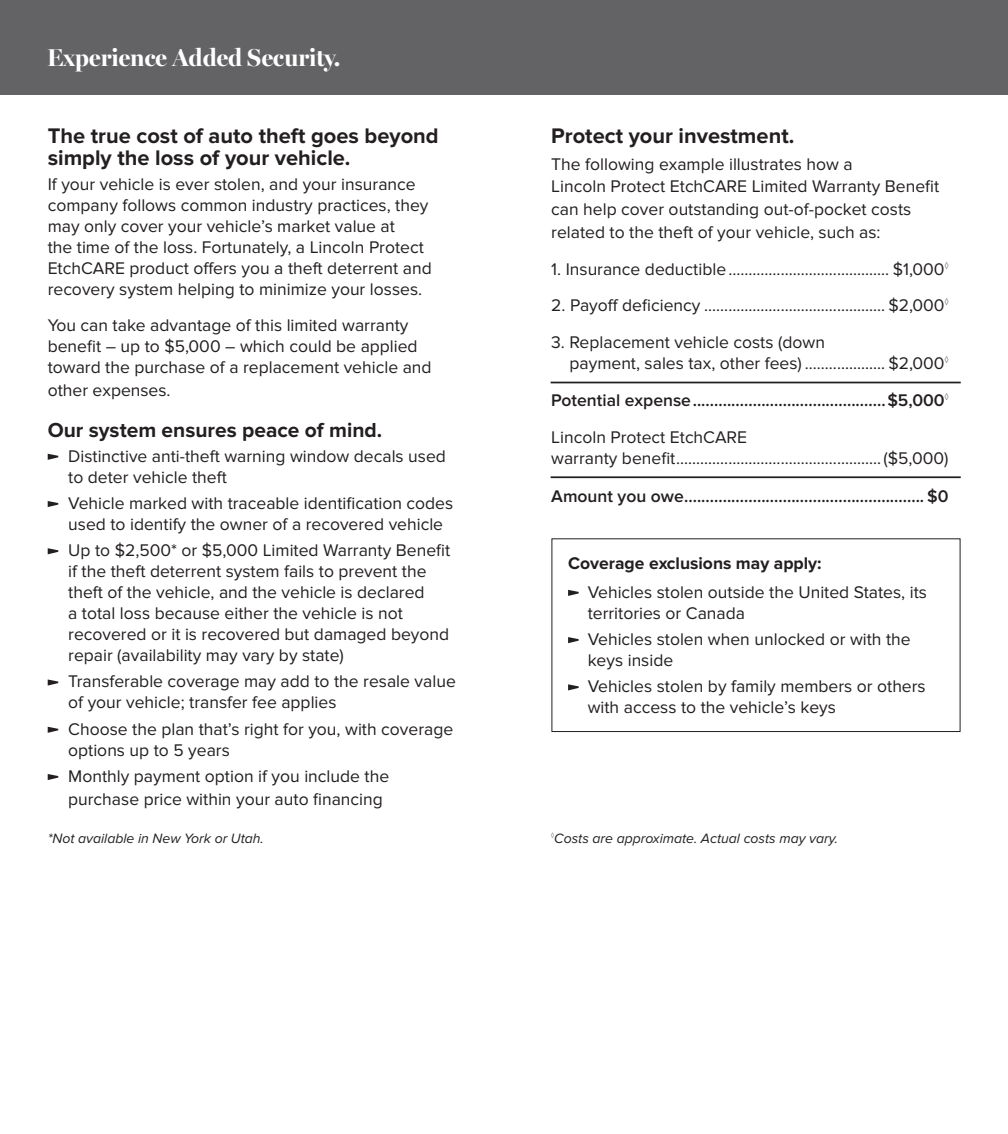
<style>
.page{position:relative;width:1008px;height:1134px;background:#fff}
.page>*{position:absolute;margin:0;border:0;box-sizing:border-box;transform-origin:0 0}
._15LINC-BRO-title{font:700 24.5px "Miller Banner";color:#fff}
._13LINC-Subhead{font:700 21.88px/21.9px "Proxima Nova";color:#231f20}
._13LINC-Subhead-2{font:700 21px "Proxima Nova";color:#231f20}
._13LINC-Body1-bullet{font:17.5px/21px "Proxima Nova";color:#231f20}
._13LINC-Body1{font:17.5px/21px "Proxima Nova";color:#231f20}
._13LINC-Body1-2{font:600 17.5px "Proxima Nova";color:#231f20}
._13LINC-Body1-3{font:700 17.5px "Proxima Nova";color:#231f20}
._13LINC-Body1-4{font:italic 14px "Proxima Nova";color:#231f20}
._13LINC-Body3{font:italic 14px "Proxima Nova";color:#231f20}
</style>
<div class="page">
<div style="left:0;top:0;width:1008px;height:94px;background:#636366"></div>
<svg style="left:48px;top:454px;width:10px;height:6px"></svg>
<svg style="left:48px;top:501px;width:10px;height:6px"></svg>
<svg style="left:48px;top:548px;width:10px;height:6px"></svg>
<svg style="left:48px;top:679px;width:10px;height:7px"></svg>
<svg style="left:48px;top:727px;width:10px;height:6px"></svg>
<svg style="left:48px;top:774px;width:10px;height:6px"></svg>
<hr style="left:551px;top:382px;width:410px;height:1px;background:#231f20">
<hr style="left:551px;top:476px;width:410px;height:2px;background:#231f20">
<svg style="left:568px;top:590px;width:11px;height:6px"></svg>
<svg style="left:568px;top:637px;width:11px;height:6px"></svg>
<svg style="left:568px;top:684px;width:11px;height:6px"></svg>
<div style="left:551px;top:538px;width:410px;height:194px;border:1px solid #231f20"></div>
<p class="_15LINC-BRO-title" style="left:47px;top:43px;width:295px">Experience Added Security.</p>
<p class="_13LINC-Subhead" style="left:48px;top:126px;width:393px">The true cost of auto theft goes beyond simply the loss of your vehicle.</p>
<p class="_13LINC-Body1-bullet" style="left:48px;top:174px;width:386px">If your vehicle is ever stolen, and your insurance company follows common industry practices, they may only cover your vehicle’s market value at<br>the time of the loss. Fortunately, a Lincoln Protect EtchCARE product offers you a theft deterrent and recovery system helping to minimize your losses.</p>
<p class="_13LINC-Body1-bullet" style="left:48px;top:315px;width:385px">You can take advantage of this limited warranty benefit – up to $5,000 – which could be applied toward the purchase of a replacement vehicle and</p>
<p class="_13LINC-Body1-bullet" style="left:48px;top:380px;width:124px">other expenses.</p>
<p class="_13LINC-Subhead-2" style="left:48px;top:418px;width:336px">Our system ensures peace of mind.</p>
<p class="_13LINC-Body1-bullet" style="left:68px;top:446px;width:379px">Distinctive anti-theft warning window decals used to deter vehicle theft</p>
<p class="_13LINC-Body1-bullet" style="left:68px;top:493px;width:387px">Vehicle marked with traceable identification codes used to identify the owner of a recovered vehicle</p>
<p class="_13LINC-Body1-bullet" style="left:68px;top:540px;width:384px">Up to $2,500* or $5,000 Limited Warranty Benefit if the theft deterrent system fails to prevent the theft of the vehicle, and the vehicle is declared<br>a total loss because either the vehicle is not recovered or it is recovered but damaged beyond repair (availability may vary by state)</p>
<p class="_13LINC-Body1-bullet" style="left:68px;top:671px;width:389px">Transferable coverage may add to the resale value of your vehicle; transfer fee applies</p>
<p class="_13LINC-Body1-bullet" style="left:68px;top:719px;width:387px">Choose the plan that’s right for you, with coverage options up to 5 years</p>
<p class="_13LINC-Body1-bullet" style="left:68px;top:765px;width:323px;line-height:22.8px">Monthly payment option if you include the purchase price within your auto financing</p>
<p class="_13LINC-Body3" style="left:48px;top:831px;width:218px">*Not available in New York or Utah.</p>
<p class="_13LINC-Subhead" style="left:551px;top:126px;width:245px">Protect your investment.</p>
<p class="_13LINC-Body1" style="left:551px;top:153px;width:390px;line-height:22.8px">The following example illustrates how a<br>Lincoln Protect EtchCARE Limited Warranty Benefit can help cover outstanding out-of-pocket costs related to the theft of your vehicle, such as:</p>
<p class="_13LINC-Body1" style="left:551px;top:258px;width:399px">1. Insurance deductible........................................ $1,000<sup>◊</sup></p>
<p class="_13LINC-Body1" style="left:551px;top:295px;width:399px">2. Payoff deficiency ............................................. $2,000<sup>◊</sup></p>
<p class="_13LINC-Body1" style="left:570px;top:332px;width:380px;text-indent:-18px">3. Replacement vehicle costs (down<br>payment, sales tax, other fees) .................... $2,000<sup>◊</sup></p>
<p class="_13LINC-Body1-2" style="left:551px;top:390px;width:399px">Potential expense.............................................$5,000<sup>◊</sup></p>
<p class="_13LINC-Body1" style="left:551px;top:426px;width:399px">Lincoln Protect EtchCARE<br>warranty benefit................................................... ($5,000)</p>
<p class="_13LINC-Body1-2" style="left:551px;top:486px;width:399px">Amount you owe........................................................ $0</p>
<p class="_13LINC-Body1-3" style="left:568px;top:553px;width:255px">Coverage exclusions may apply:</p>
<p class="_13LINC-Body1" style="left:588px;top:582px;width:341px">Vehicles stolen outside the United States, its territories or Canada</p>
<p class="_13LINC-Body1" style="left:588px;top:629px;width:325px">Vehicles stolen when unlocked or with the keys inside</p>
<p class="_13LINC-Body1" style="left:588px;top:676px;width:340px">Vehicles stolen by family members or others with access to the vehicle’s keys</p>
<p class="_13LINC-Body1-4" style="left:551px;top:830px;width:288px"><sup>◊</sup>Costs are approximate. Actual costs may vary.</p>
</div>
